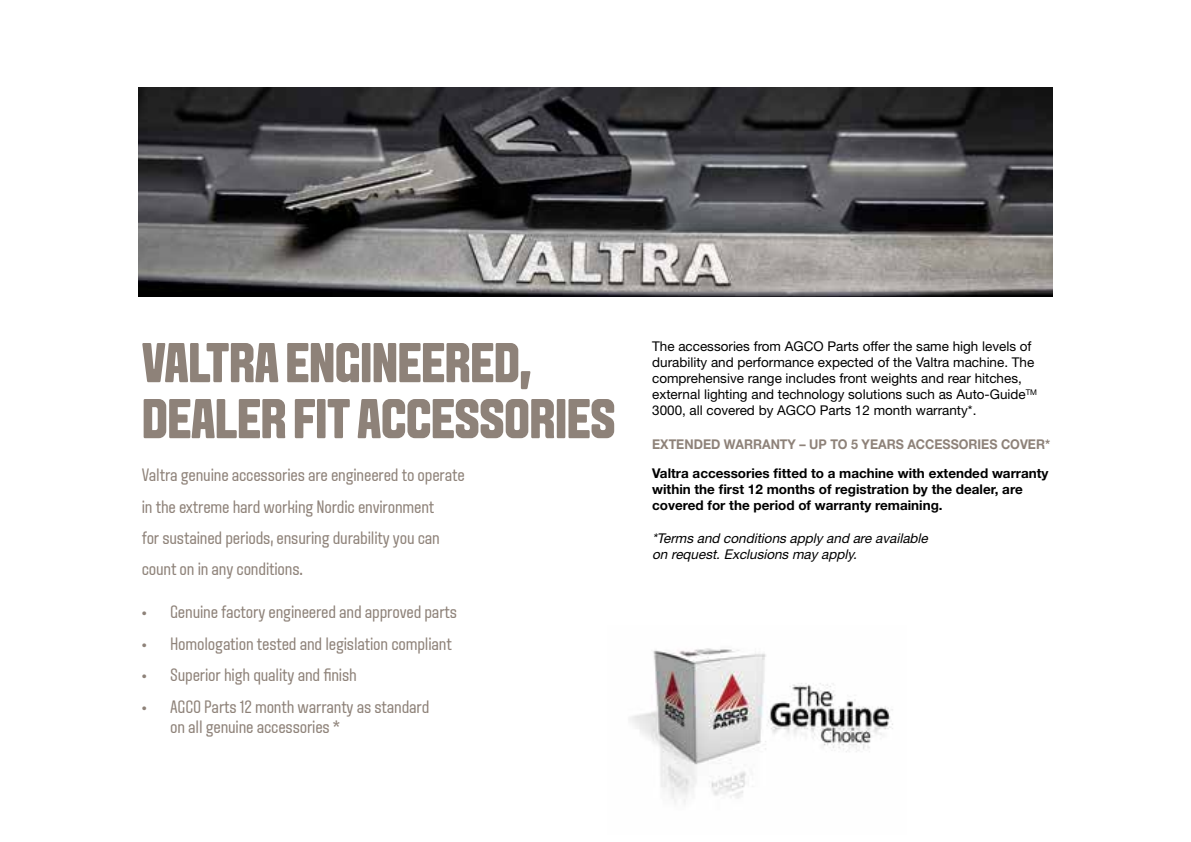
<style>
.page{position:relative;width:1191px;height:842px;background:#fff}
.page>*{position:absolute;margin:0;border:0;box-sizing:border-box;transform-origin:0 0}
.t1{font:800 56px/56px "VALTRA Aveny T";letter-spacing:-.01em;color:#8e8279}
.t2{font:18px/31.4px "VALTRA Aveny T";letter-spacing:-.01em;color:#8e8279}
.t3{font:13.4px/16.2px "Helvetica Neue";color:#000}
.t4{font:700 13.4px/16.2px "Helvetica Neue";color:#000}
.t5{font:italic 13.4px/16.2px "Helvetica Neue";color:#000}
.t6{font:700 13.4px "Helvetica Neue";color:#8e8279;scale:.93 1}
.s1{font-family:"Myriad Pro"}
</style>
<div class="page">
<img style="left:629px;top:648px;width:264px;height:155px">
<img style="left:139px;top:88px;width:913px;height:209px">
<h1 class="t1" style="left:142px;top:334px;width:475px">VALTRA ENGINEERED,<br>DEALER FIT ACCESSORIES</h1>
<p class="t2" style="left:142px;top:459px;width:324px">Valtra genuine accessories are engineered to operate in the extreme hard working Nordic environment<br>for sustained periods, ensuring durability you can count on in any conditions.</p>
<p class="t2" style="left:142px;top:596px;width:317px"><span class="s1">•</span> Genuine factory engineered and approved parts</p>
<p class="t2" style="left:142px;top:627px;width:311px"><span class="s1">•</span> Homologation tested and legislation compliant</p>
<p class="t2" style="left:142px;top:659px;width:216px"><span class="s1">•</span> Superior high quality and finish</p>
<p class="t2" style="left:170px;top:696px;width:261px;line-height:20px;text-indent:-28px"><span class="s1">•</span> AGCO Parts 12 month warranty as standard on all genuine accessories *</p>
<p class="t3" style="left:652px;top:338px;width:386px">The accessories from AGCO Parts offer the same high levels of durability and performance expected of the Valtra machine. The comprehensive range includes front weights and rear hitches, external lighting and technology solutions such as Auto-Guide<sup>TM </sup>3000, all covered by AGCO Parts 12 month warranty*.</p>
<p class="t6" style="left:652px;top:435px;width:429px">EXTENDED WARRANTY – UP TO 5 YEARS ACCESSORIES COVER*</p>
<p class="t4" style="left:652px;top:465px;width:398px">Valtra accessories fitted to a machine with extended warranty within the first 12 months of registration by the dealer, are covered for the period of warranty remaining.</p>
<p class="t5" style="left:652px;top:530px;width:280px">*Terms and conditions apply and are available on request.Exclusions may apply.</p>
</div>
